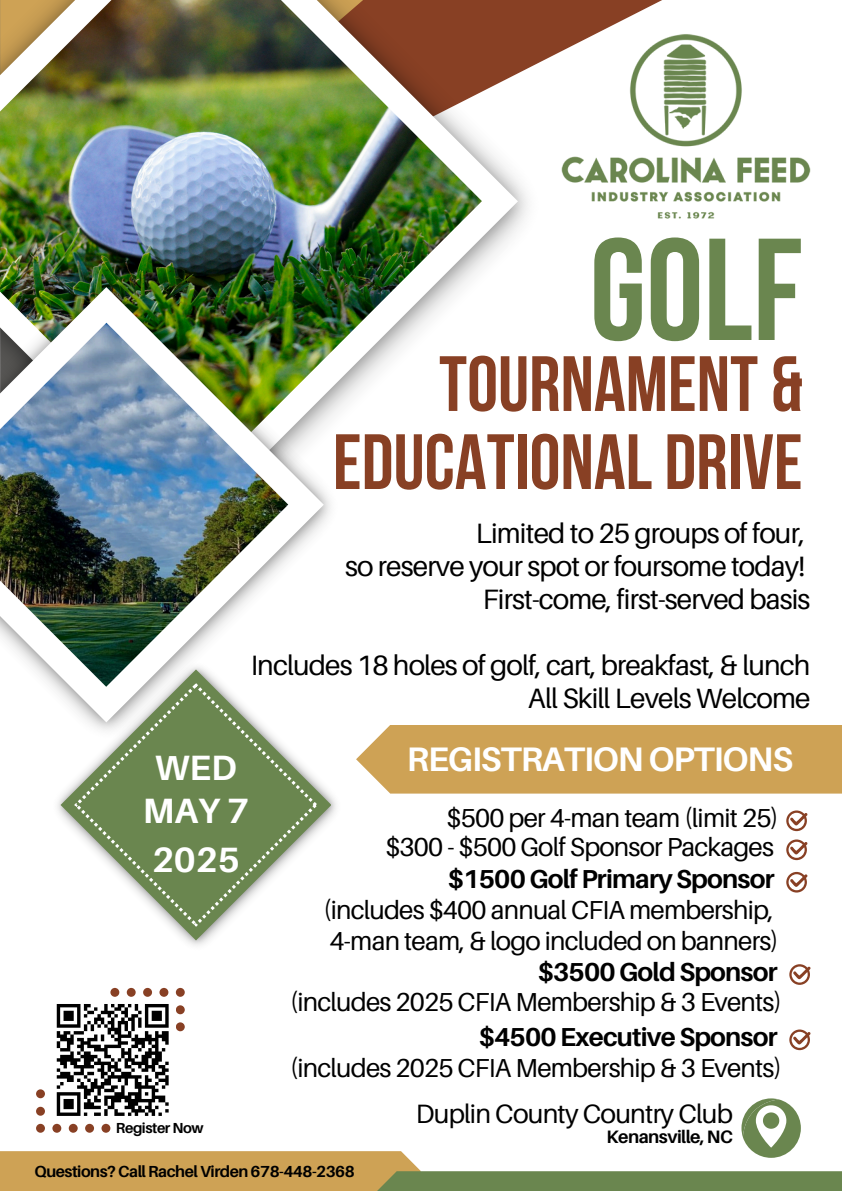
<style>
.page{position:relative;width:842px;height:1191px;background:#fff}
.page>*{position:absolute;margin:0;border:0;box-sizing:border-box;transform-origin:0 0}
.t1{font:144.7px "Bebas Neue Cyrillic";color:#6a864f}
.t2{font:78.1px/78px "Bebas Neue Cyrillic";color:#884024;text-align:right}
.t3{font:700 35.2px/48.8px "Aileron";color:#fff}
.t4{font:700 34px "Aileron";letter-spacing:-.03em;color:#fff}
.t5{font:28px/33px "Aileron";letter-spacing:-.03em;color:#000;text-align:right}
.t6{font:26.5px "Aileron";letter-spacing:-.03em;color:#000}
.t7{font:26px/30.8px "Aileron";letter-spacing:-.03em;color:#000;text-align:right}
.t8{font:700 18px "Aileron";letter-spacing:-.03em;color:#000}
.t9{font:700 16px "Aileron";letter-spacing:-.03em;color:#000}
.t10{font:700 14.6px "Aileron";letter-spacing:-.03em;color:#000}
.s1{font-weight:700}
</style>
<div class="page">
<svg style="left:577px;top:0;width:85px;height:28px;fill:#884024"></svg>
<img style="left:518px;top:0;width:59px;height:227px">
<svg style="left:482px;top:0;width:36px;height:266px"></svg>
<img style="left:0;top:0;width:482px;height:384px">
<img style="left:0;top:251px;width:364px;height:271px">
<img style="left:0;top:287px;width:324px;height:273px">
<img style="left:0;top:323px;width:288px;height:347px">
<img style="left:36px;top:646px;width:300px;height:300px">
<svg style="left:61px;top:669px;width:270px;height:271px"></svg>
<div style="left:356px;top:725px;width:486px;height:68px;background:#cea255"></div>
<svg style="left:786px;top:839px;width:21px;height:21px"></svg>
<svg style="left:786px;top:871px;width:21px;height:21px"></svg>
<div style="left:0;top:1151px;width:420px;height:39px;background:#cea255"></div>
<div style="left:377px;top:1170px;width:465px;height:20px;background:#6a864f"></div>
<svg style="left:74px;top:683px;width:244px;height:243px;fill:#6a864f"></svg>
<div style="left:110px;top:987px;width:9px;height:9px;background:#884024;border-radius:50%"></div>
<div style="left:127px;top:987px;width:9px;height:9px;background:#884024;border-radius:50%"></div>
<div style="left:143px;top:987px;width:9px;height:9px;background:#884024;border-radius:50%"></div>
<div style="left:159px;top:987px;width:9px;height:9px;background:#884024;border-radius:50%"></div>
<div style="left:176px;top:987px;width:9px;height:9px;background:#884024;border-radius:50%"></div>
<div style="left:176px;top:1005px;width:9px;height:9px;background:#884024;border-radius:50%"></div>
<div style="left:176px;top:1022px;width:9px;height:9px;background:#884024;border-radius:50%"></div>
<svg style="left:741px;top:1098px;width:60px;height:59px"></svg>
<svg style="left:786px;top:810px;width:21px;height:21px"></svg>
<div style="left:36px;top:1089px;width:9px;height:9px;background:#884024;border-radius:50%"></div>
<div style="left:36px;top:1106px;width:9px;height:9px;background:#884024;border-radius:50%"></div>
<div style="left:36px;top:1123px;width:9px;height:9px;background:#884024;border-radius:50%"></div>
<div style="left:52px;top:1123px;width:9px;height:9px;background:#884024;border-radius:50%"></div>
<div style="left:69px;top:1123px;width:9px;height:9px;background:#884024;border-radius:50%"></div>
<div style="left:85px;top:1123px;width:9px;height:9px;background:#884024;border-radius:50%"></div>
<div style="left:101px;top:1123px;width:9px;height:9px;background:#884024;border-radius:50%"></div>
<svg style="left:56px;top:1004px;width:113px;height:112px"></svg>
<img style="left:555px;top:28px;width:256px;height:198px">
<svg style="left:789px;top:964px;width:21px;height:20px"></svg>
<svg style="left:789px;top:1029px;width:21px;height:21px"></svg>
<p class="t1" style="left:590px;top:231px;width:214px">GOLF</p>
<p class="t2" style="left:333px;top:352px;width:471px">TOURNAMENT &amp;<br>EDUCATIONAL DRIVE</p>
<p class="t5" style="left:345px;top:515px;width:467px">Limited to 25 groups of four,<br>so reserve your spot or foursome today!<br>First-come, first-served basis</p>
<h1 class="t5" style="left:251px;top:647px;width:561px">Includes 18 holes of golf, cart, breakfast, &amp; lunch<br>All Skill Levels Welcome</h1>
<p class="t4" style="left:407px;top:738px;width:388px">REGISTRATION OPTIONS</p>
<h4 class="t3" style="left:155px;top:742px;width:84px">WED</h4>
<p class="t3" style="left:143px;top:785px;width:108px">MAY 7<br>2025</p>
<h3 class="t7" style="left:447px;top:801px;width:334px">$500 per 4-man team (limit 25)</h3>
<p class="t7" style="left:385px;top:830px;width:390px">$300 - $500 Golf Sponsor Packages</p>
<h4 class="t7" style="left:323px;top:863px;width:457px;text-align:left;text-indent:124px"><span class="s1">$1500 Golf Primary Sponsor </span>(includes $400 annual CFIA membership,<br>4-man team, &amp; logo included on banners)</h4>
<h4 class="t7" style="left:290px;top:955px;width:493px"><span class="s1">$3500 Gold Sponsor<br></span>(includes 2025 CFIA Membership &amp; 3 Events)</h4>
<p class="t7" style="left:290px;top:1020px;width:493px"><span class="s1">$4500 Executive Sponsor<br></span>(includes 2025 CFIA Membership &amp; 3 Events)</p>
<h4 class="t10" style="left:116px;top:1118px;width:89px">Register Now</h4>
<p class="t9" style="left:35px;top:1161px;width:322px">Questions? Call Rachel Virden 678-448-2368</p>
<h3 class="t6" style="left:416px;top:1097px;width:319px">Duplin County Country Club</h3>
<h3 class="t8" style="left:606px;top:1125px;width:128px">Kenansville, NC</h3>
</div>
